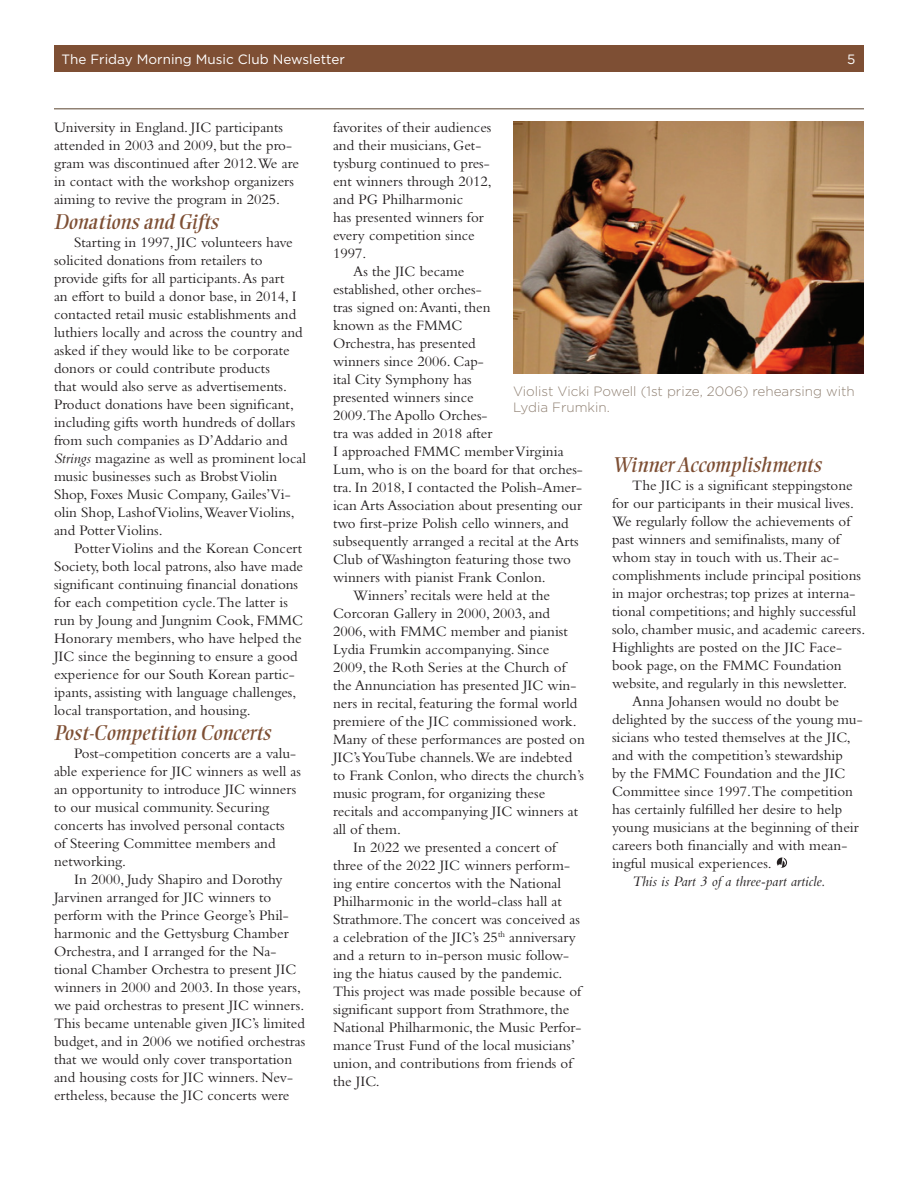
<style>
.page{position:relative;width:918px;height:1188px;background:#fff}
.page>*{position:absolute;margin:0;border:0;box-sizing:border-box;transform-origin:0 0}
._14pt_head{font:italic 21px "Ellington MT Std";color:#7e4f34}
.t1{font:15px/18px "Bembo Std";color:#231f20}
.t2{font:italic 15px "Bembo Std";color:#231f20}
.t3{font:300 13.5px/16.2px "Gotham";color:#908173}
.t4{font:13.5px "Gotham";color:#fff}
.s1{font-style:italic}
</style>
<div class="page">
<hr style="left:54px;top:108px;width:810px;height:2px;background:#908173">
<div style="left:54px;top:45px;width:810px;height:27px;background:#7e4f34"></div>
<img style="left:513px;top:122px;width:351px;height:252px">
<svg style="left:778px;top:857px;width:8px;height:11px"></svg>
<p class="t4" style="left:62px;top:51px;width:285px">The Friday Morning Music Club Newsletter</p>
<p class="t4" style="left:847px;top:51px;width:10px">5</p>
<p class="t1" style="left:54px;top:118px;width:246px">University in England. JIC participants attended in 2003 and 2009, but the pro&shy;gram was discontinued after 2012.We are in contact with the workshop organizers aiming to revive the program in 2025.</p>
<p class="_14pt_head" style="left:54px;top:210px;width:166px">Donations and Gifts</p>
<p class="t1" style="left:54px;top:233px;width:253px;text-indent:20px">Starting in 1997, JIC volunteers have solicited donations from retailers to provide gifts for all participants. As part<br>an effort to build a donor base, in 2014, I contacted retail music establishments and luthiers locally and across the country and asked if they would like to be corporate donors or could contribute products<br>that would also serve as advertisements.<br>Product donations have been significant, including gifts worth hundreds of dollars from such companies as D’Addario and <span class="s1">Strings</span> magazine as well as prominent local music businesses such as Brobst Violin Shop, Foxes Music Company, Gailes’Vi&shy;olin Shop, Lashof Violins,Weaver Violins, and Potter Violins.</p>
<p class="t1" style="left:54px;top:539px;width:251px;text-indent:20px">Potter Violins and the Korean Concert Society, both local patrons, also have made significant continuing financial donations for each competition cycle.The latter is run by Joung and Jungnim Cook, FMMC Honorary members, who have helped the JIC since the beginning to ensure a good experience for our South Korean partic&shy;ipants, assisting with language challenges, local transportation, and housing.</p>
<p class="_14pt_head" style="left:54px;top:721px;width:218px">Post-Competition Concerts</p>
<p class="t1" style="left:54px;top:744px;width:249px;text-indent:20px">Post-competition concerts are a valu&shy;able experience for JIC winners as well as an opportunity to introduce JIC winners to our musical community. Securing concerts has involved personal contacts<br>of Steering Committee members and networking.</p>
<p class="t1" style="left:54px;top:870px;width:253px;text-indent:20px">In 2000, Judy Shapiro and Dorothy Jarvinen arranged for JIC winners to perform with the Prince George’s Phil&shy;harmonic and the Gettysburg Chamber Orchestra, and I arranged for the Na&shy;tional Chamber Orchestra to present JIC winners in 2000 and 2003. In those years, we paid orchestras to present JIC winners.<br>This became untenable given JIC’s limited budget, and in 2006 we notified orchestras that we would only cover transportation and housing costs for JIC winners. Nev&shy;ertheless, because the JIC concerts were</p>
<p class="t1" style="left:333px;top:118px;width:160px">favorites of their audiences and their musicians, Get&shy;tysburg continued to pres&shy;ent winners through 2012, and PG Philharmonic<br>has presented winners for every competition since<br>1997.</p>
<p class="t1" style="left:333px;top:262px;width:251px;text-indent:20px">As the JIC became<br>established, other orches-<br>tras signed on: Avanti, then<br>known as the FMMC<br>Orchestra, has presented<br>winners since 2006. Cap-<br>ital City Symphony has<br>presented winners since<br>2009.The Apollo Orches-<br>tra was added in 2018 after<br>I approached FMMC member Virginia<br>Lum, who is on the board for that orches&shy;tra. In 2018, I contacted the Polish-Amer&shy;ican Arts Association about presenting our two first-prize Polish cello winners, and subsequently arranged a recital at the Arts<br>Club of Washington featuring those two winners with pianist Frank Conlon.</p>
<p class="t1" style="left:333px;top:586px;width:253px;text-indent:20px">Winners’ recitals were held at the Corcoran Gallery in 2000, 2003, and 2006, with FMMC member and pianist Lydia Frumkin accompanying. Since 2009, the Roth Series at the Church of the Annunciation has presented JIC win&shy;ners in recital, featuring the formal world premiere of the JIC commissioned work.<br>Many of these performances are posted on JIC’s YouTube channels.We are indebted to Frank Conlon, who directs the church’s music program, for organizing these recitals and accompanying JIC winners at all of them.</p>
<p class="t1" style="left:333px;top:838px;width:250px;text-indent:20px">In 2022 we presented a concert of three of the 2022 JIC winners perform&shy;ing entire concertos with the National Philharmonic in the world-class hall at Strathmore.The concert was conceived as a celebration of the JIC’s 25<sup>th</sup> anniversary and a return to in-person music follow&shy;ing the hiatus caused by the pandemic.<br>This project was made possible because of significant support from Strathmore, the National Philharmonic, the Music Perfor&shy;mance Trust Fund of the local musicians’ union, and contributions from friends of the JIC.</p>
<p class="t3" style="left:513px;top:383px;width:343px">Violist Vicki Powell (1st prize, 2006) rehearsing with<br>Lydia Frumkin.</p>
<p class="_14pt_head" style="left:612px;top:453px;width:211px">Winner Accomplishments</p>
<p class="t1" style="left:612px;top:476px;width:255px;text-indent:20px">The JIC is a significant steppingstone for our participants in their musical lives.<br>We regularly follow the achievements of past winners and semifinalists, many of whom stay in touch with us.Their ac&shy;complishments include principal positions in major orchestras; top prizes at interna&shy;tional competitions; and highly successful solo, chamber music, and academic careers.<br>Highlights are posted on the JIC Face&shy;book page, on the FMMC Foundation website, and regularly in this newsletter.</p>
<p class="t1" style="left:612px;top:692px;width:252px;text-indent:20px">Anna Johansen would no doubt be delighted by the success of the young mu&shy;sicians who tested themselves at the JIC, and with the competition’s stewardship<br>by the FMMC Foundation and the JIC Committee since 1997.The competition has certainly fulfilled her desire to help young musicians at the beginning of their careers both financially and with mean&shy;ingful musical experiences.</p>
<p class="t2" style="left:632px;top:872px;width:195px">This is Part 3 of a three-part article.</p>
</div>
